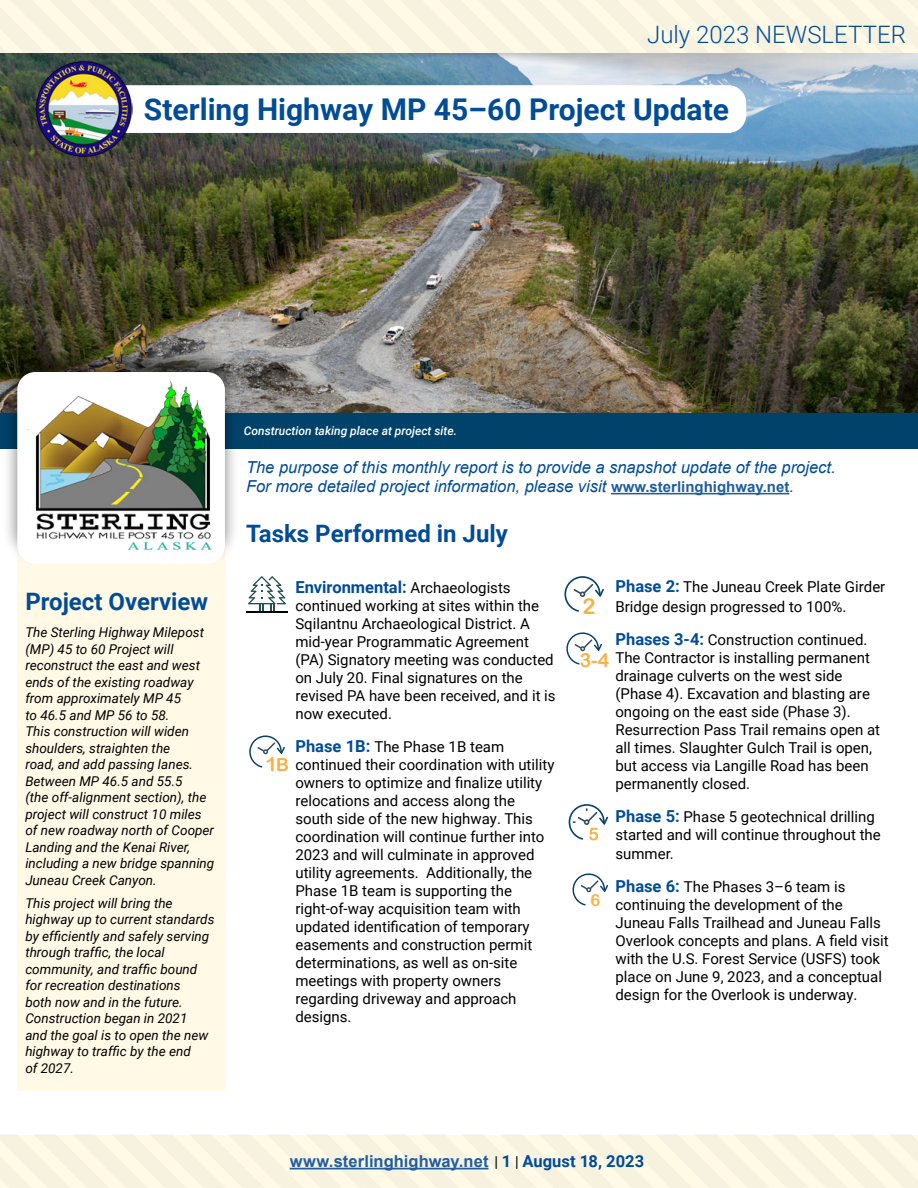
<style>
.page{position:relative;width:918px;height:1188px;background:#fff}
.page>*{position:absolute;margin:0;border:0;box-sizing:border-box;transform-origin:0 0}
.t1{font:700 30px "Roboto";color:#004c97}
.t2{font:700 24px "Roboto";color:#004c97}
.t3{font:300 24px "Roboto";color:#004c97}
.t4{font:22.05px "Arial Rounded MT Bold";color:#fbb040}
.t5{font:19.8px "Arial Rounded MT Bold";color:#fbb040}
.t6{font:19.5px "Arial Rounded MT Bold";color:#fbb042}
.t7{font:italic 16.5px/19.5px "Arial";color:#004c97}
.t8{font:700 16.5px "Arial";letter-spacing:.005em;color:#215e9e}
.t9{font:700 16.5px "Roboto";color:#004c97}
.t10{font:16.5px "Arial Rounded MT Bold";color:#fbb042}
.t11{font:15px/18px "Roboto";color:#000}
.t12{font:italic 13.5px/16.5px "Roboto";color:#000}
.t13{font:italic 500 12px "Roboto";color:#fff}
.s1{font-weight:700;font-style:normal;font-size:15px;color:#215e9e}
.s2{font-weight:400;font-size:15px;color:#000}
.s3{font-weight:700;font-size:16.5px;color:#004c97}
.s4{font-family:"Roboto";font-weight:400;font-size:15px;color:#000}
.s5{font-family:"Roboto";color:#004c97}
</style>
<div class="page">
<div style="left:0;top:1135px;width:918px;height:53px;background:#f7f1e0"></div>
<hr style="left:290px;top:1168px;width:199px;height:1px;background:#215e9e">
<div style="left:0;top:0;width:918px;height:104px;background:#f7f1e0"></div>
<img style="left:0;top:94px;width:918px;height:319px">
<div style="left:0;top:413px;width:918px;height:35px;background:#01426a"></div>
<svg style="left:569px;top:804px;width:39px;height:36px"></svg>
<svg style="left:248px;top:576px;width:38px;height:36px"></svg>
<hr style="left:246px;top:612px;width:42px;height:1px;background:#000101">
<svg style="left:249px;top:735px;width:39px;height:36px"></svg>
<svg style="left:564px;top:576px;width:40px;height:36px"></svg>
<svg style="left:0;top:53px;width:918px;height:41px;background:#869da6"></svg>
<div style="left:100px;top:85px;width:646px;height:48px;background:#fff;border-radius:18px"></div>
<img style="left:36px;top:60px;width:97px;height:98px">
<hr style="left:611px;top:493px;width:178px;height:1px;background:#215e9e">
<div style="left:17px;top:458px;width:208px;height:633px;background:#fff9e6"></div>
<div style="left:3px;top:344px;width:237px;height:221px;background:#000;opacity:.51"></div>
<div style="left:17px;top:372px;width:208px;height:192px;background:#fff;border-radius:18px"></div>
<img style="left:27px;top:381px;width:185px;height:169px">
<svg style="left:573px;top:873px;width:35px;height:33px"></svg>
<svg style="left:566px;top:632px;width:36px;height:33px"></svg>
<h2 class="t3" style="left:647px;top:18px;width:260px">July 2023 NEWSLETTER</h2>
<h1 class="t1" style="left:144px;top:88px;width:587px">Sterling Highway MP 45–60 Project Update</h1>
<h2 class="t2" style="left:25px;top:584px;width:184px">Project Overview</h2>
<p class="t12" style="left:25px;top:624px;width:190px">The Sterling Highway Milepost (MP) 45 to 60 Project will reconstruct the east and west ends of the existing roadway from approximately MP 45<br>to 46.5 and MP 56 to 58.<br>This construction will widen shoulders, straighten the<br>road, and add passing lanes.<br>Between MP 46.5 and 55.5<br>(the off-alignment section), the project will construct 10 miles of new roadway north of Cooper<br>Landing and the Kenai River, including a new bridge spanning<br>Juneau Creek Canyon.</p>
<p class="t12" style="left:25px;top:894px;width:191px">This project will bring the highway up to current standards by efficiently and safely serving through traffic, the local community, and traffic bound for recreation destinations<br>both now and in the future.<br>Construction began in 2021<br>and the goal is to open the new highway to traffic by the end<br>of 2027.</p>
<p class="t13" style="left:244px;top:423px;width:215px">Construction taking place at project site.</p>
<p class="t7" style="left:246px;top:457px;width:591px">The purpose of this monthly report is to provide a snapshot update of the project.<br>For more detailed project information, please visit <span class="s1">www.sterlinghighway.net</span>.</p>
<h2 class="t2" style="left:246px;top:517px;width:263px">Tasks Performed in July</h2>
<p class="t9" style="left:295px;top:576px;width:217px">Environmental: <span class="s2">Archaeologists</span></p>
<p class="t11" style="left:295px;top:597px;width:262px">continued working at sites within the Sqilantnu Archaeological District. A mid-year Programmatic Agreement (PA) Signatory meeting was conducted on July 20. Final signatures on the revised PA have been received, and it is now executed.</p>
<p class="t11" style="left:295px;top:738px;width:261px"><span class="s3">Phase 1B:</span> The Phase 1B team continued their coordination with utility owners to optimize and finalize utility relocations and access along the south side of the new highway. This coordination will continue further into 2023 and will culminate in approved utility agreements. Additionally, the Phase 1B team is supporting the right-of-way acquisition team with updated identification of temporary easements and construction permit determinations, as well as on-site meetings with property owners regarding driveway and approach designs.</p>
<p class="t11" style="left:615px;top:576px;width:271px;line-height:19.5px"><span class="s3">Phase 2:</span> The Juneau Creek Plate Girder<br>Bridge design progressed to 100%.</p>
<p class="t11" style="left:615px;top:630px;width:266px"><span class="s3">Phases 3-4:</span> Construction continued.<br>The Contractor is installing permanent drainage culverts on the west side (Phase 4). Excavation and blasting are ongoing on the east side (Phase 3).<br>Resurrection Pass Trail remains open at all times. Slaughter Gulch Trail is open, but access via Langille Road has been permanently closed.</p>
<p class="t11" style="left:615px;top:807px;width:267px"><span class="s3">Phase 5:</span> Phase 5 geotechnical drilling started and will continue throughout the</p>
<p class="t11" style="left:615px;top:844px;width:60px">summer.</p>
<p class="t11" style="left:615px;top:877px;width:275px"><span class="s3">Phase 6:</span> The Phases 3–6 team is continuing the development of the Juneau Falls Trailhead and Juneau Falls Overlook concepts and plans. A field visit with the U.S. Forest Service (USFS) took place on June 9, 2023, and a conceptual design for the Overlook is underway.</p>
<h3 class="t4" style="left:582px;top:594px;width:15px">2</h3>
<h3 class="t6" style="left:580px;top:649px;width:31px">3-4</h3>
<h3 class="t5" style="left:265px;top:752px;width:13px">1</h3>
<p class="t10" style="left:590px;top:891px;width:11px">6</p>
<p class="t8" style="left:290px;top:1149px;width:356px">www.sterlinghighway.net <span class="s4">|</span> <span class="s5">1</span> <span class="s4">|</span> <span class="s5">August 18, 2023</span></p>
</div>
